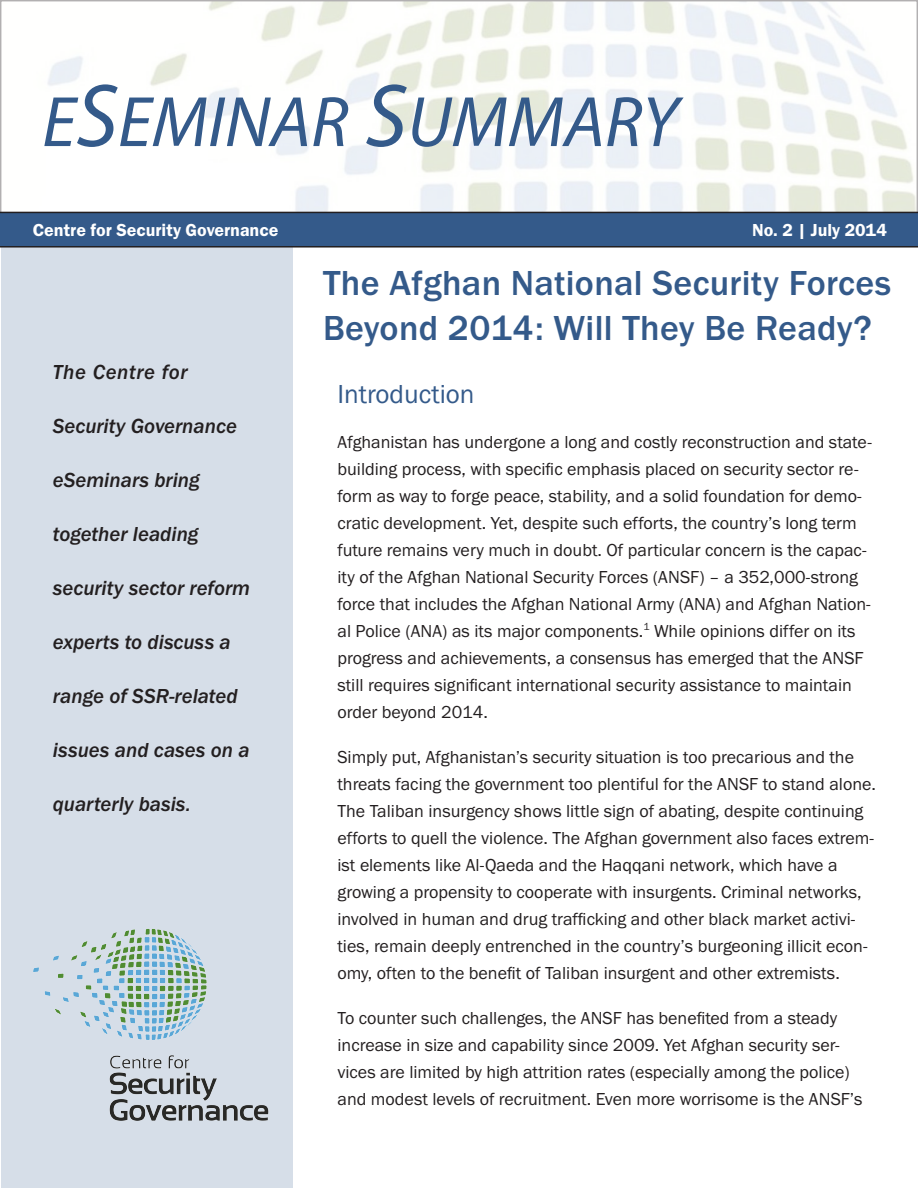
<style>
.page{position:relative;width:918px;height:1188px;background:#fff}
.page>*{position:absolute;margin:0;border:0;box-sizing:border-box;transform-origin:0 0}
.t1{font:italic 72px "Myriad Pro";color:#345a8a}
.t2{font:500 36px/45px "Franklin Gothic URW";letter-spacing:.01em;color:#345a8a}
.t3{font:27px "Franklin Gothic URW Boo";color:#345a8a}
.t4{font:21px "Franklin Gothic URW Med Ita";color:#231f20}
.t5{font:21px "Franklin Gothic URW Med Ita";letter-spacing:.03em;color:#231f20}
.t6{font:18px/27px "Franklin Gothic URW Boo";color:#231f20}
.t7{font:18px "Franklin Gothic URW Dem";letter-spacing:-.005em;color:#fff}
.s1{font-size:90px}
</style>
<div class="page">
<img style="left:2px;top:2px;width:914px;height:210px">
<div style="left:1px;top:220px;width:292px;height:967px;background:#d6dee8"></div>
<svg style="left:0;top:212px;width:918px;height:36px;background:#355783"></svg>
<img style="left:33px;top:929px;width:236px;height:192px">
<h1 class="t1" style="left:42px;top:77px;width:638px">E<span class="s1">S</span>EMINAR <span class="s1">S</span>UMMARY</h1>
<p class="t7" style="left:33px;top:219px;width:247px">Centre for Security Governance</p>
<p class="t7" style="left:752px;top:219px;width:136px">No. 2 | July 2014</p>
<p class="t5" style="left:53px;top:360px;width:136px">The Centre for</p>
<p class="t4" style="left:53px;top:414px;width:186px">Security Governance</p>
<p class="t4" style="left:53px;top:468px;width:148px">eSeminars bring</p>
<p class="t4" style="left:53px;top:522px;width:147px">together leading</p>
<p class="t4" style="left:53px;top:576px;width:199px">security sector reform</p>
<p class="t4" style="left:53px;top:630px;width:179px">experts to discuss a</p>
<p class="t4" style="left:53px;top:684px;width:186px">range of SSR-related</p>
<p class="t4" style="left:53px;top:738px;width:198px">issues and cases on a</p>
<p class="t4" style="left:53px;top:792px;width:139px">quarterly basis.</p>
<p class="t2" style="left:323px;top:260px;width:570px">The Afghan National Security Forces<br>Beyond 2014: Will They Be Ready?</p>
<p class="t3" style="left:338px;top:377px;width:138px">Introduction</p>
<p class="t6" style="left:338px;top:428px;width:536px">Afghanistan has undergone a long and costly reconstruction and state&shy;building process, with specific emphasis placed on security sector re&shy;form as way to forge peace, stability, and a solid foundation for demo&shy;cratic development. Yet, despite such efforts, the country’s long term future remains very much in doubt. Of particular concern is the capac&shy;ity of the Afghan National Security Forces (ANSF) – a 352,000-strong force that includes the Afghan National Army (ANA) and Afghan Nation&shy;al Police (ANA) as its major components.<sup>1</sup> While opinions differ on its progress and achievements, a consensus has emerged that the ANSF still requires significant international security assistance to maintain order beyond 2014.</p>
<p class="t6" style="left:338px;top:743px;width:540px">Simply put, Afghanistan’s security situation is too precarious and the threats facing the government too plentiful for the ANSF to stand alone.<br>The Taliban insurgency shows little sign of abating, despite continuing efforts to quell the violence. The Afghan government also faces extrem&shy;ist elements like Al-Qaeda and the Haqqani network, which have a growing a propensity to cooperate with insurgents. Criminal networks, involved in human and drug trafficking and other black market activi&shy;ties, remain deeply entrenched in the country’s burgeoning illicit econ&shy;omy, often to the benefit of Taliban insurgent and other extremists.</p>
<p class="t6" style="left:338px;top:1004px;width:527px">To counter such challenges, the ANSF has benefited from a steady increase in size and capability since 2009. Yet Afghan security ser&shy;vices are limited by high attrition rates (especially among the police) and modest levels of recruitment. Even more worrisome is the ANSF’s</p>
</div>
